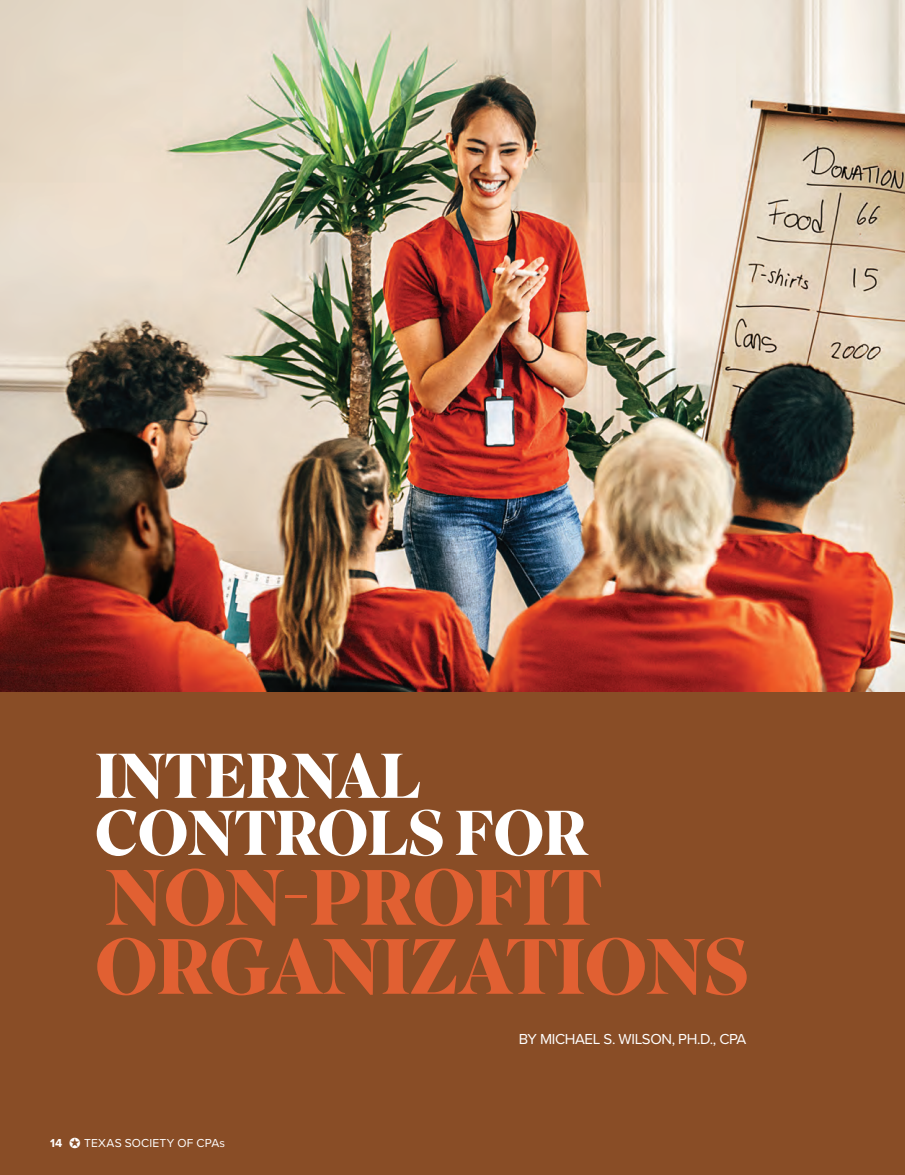
<style>
.page{position:relative;width:905px;height:1175px;background:#fff}
.page>*{position:absolute;margin:0;border:0;box-sizing:border-box;transform-origin:0 0}
.t1{font:700 78px/69px "Superior Title";letter-spacing:-.015em;color:#e16032}
.t2{font:700 63px/57px "Superior Title";letter-spacing:-.015em;color:#fff}
.t3{font:15px "Proxima Nova";letter-spacing:-.025em;color:#fff}
.t4{font:12px "Proxima Nova";letter-spacing:.015em;color:#fff}
.t5{font:700 12px "Proxima Nova";color:#fff}
</style>
<div class="page">
<div style="left:0;top:691px;width:904px;height:483px;background:#894d26"></div>
<img style="left:0;top:0;width:904px;height:691px">
<h2 class="t2" style="left:95px;top:750px;width:496px">INTERNAL<br>CONTROLS FOR</h2>
<h1 class="t1" style="left:95px;top:867px;width:656px">NON-PROFIT<br>ORGANIZATIONS</h1>
<p class="t5" style="left:50px;top:1134px;width:14px">14</p>
<p class="t4" style="left:84px;top:1134px;width:142px">TEXAS SOCIETY OF CPAs</p>
<p class="t3" style="left:519px;top:1027px;width:229px">BY MICHAEL S. WILSON, PH.D., CPA</p>
</div>
